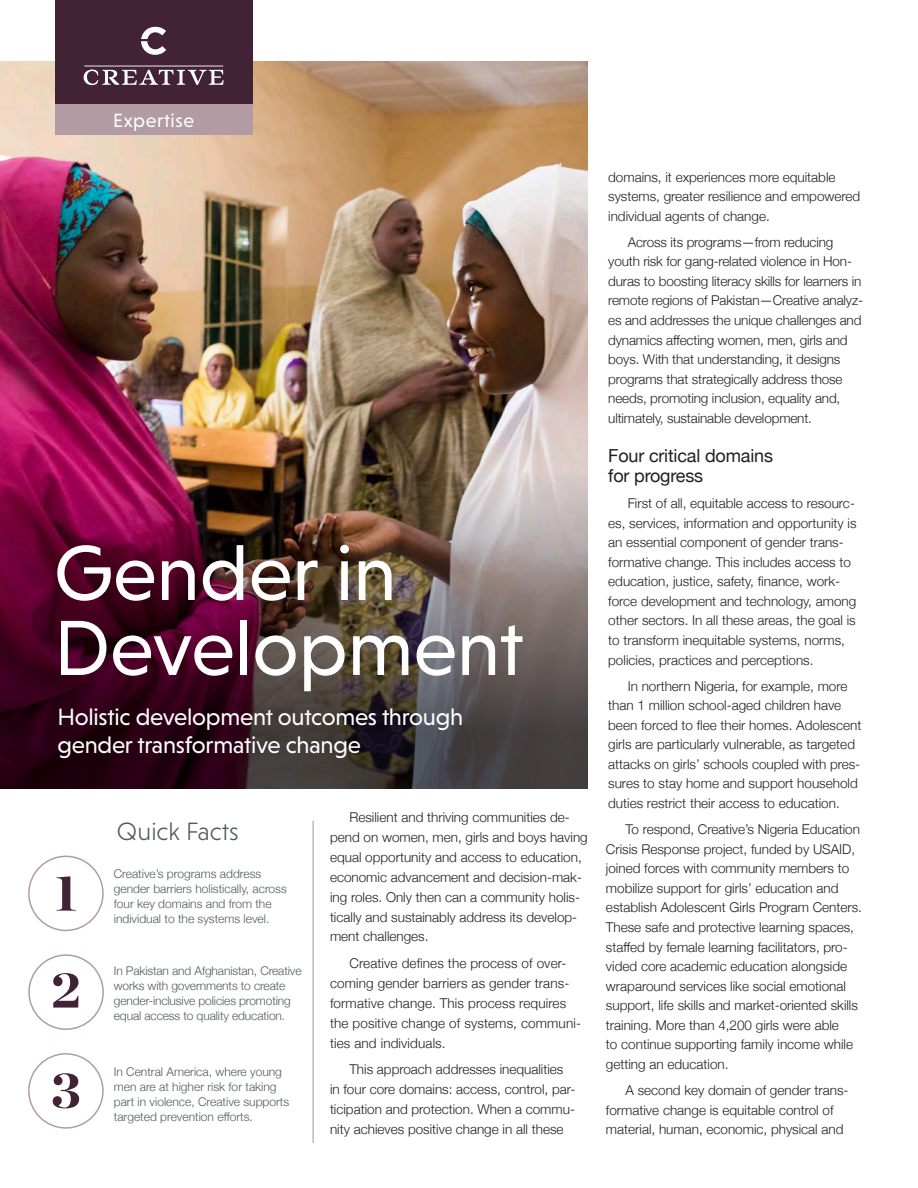
<style>
.page{position:relative;width:918px;height:1188px;background:#fff}
.page>*{position:absolute;margin:0;border:0;box-sizing:border-box;transform-origin:0 0}
.t1{font:79.5px/75px "Niveau Grotesk";color:#fff}
.t2{font:900 50.7px "Chronicle Display";color:#422335}
.t3{font:300 25.5px "Niveau Grotesk";color:#535860}
.t4{font:24px/28.5px "Niveau Grotesk";letter-spacing:-.01em;color:#fff}
.t5{font:19.5px "Niveau Grotesk";letter-spacing:.03em;color:#fff}
.t6{font:18px/19.5px "Helvetica Neue";letter-spacing:-.01em;color:#231f20}
.t7{font:300 13.5px/19.5px "Helvetica Neue";color:#231f20}
.t8{font:300 12px/15px "Helvetica Neue";color:#535860}
</style>
<div class="page">
<img style="left:0;top:62px;width:588px;height:409px">
<img style="left:0;top:471px;width:588px;height:318px">
<div style="left:55px;top:0;width:197px;height:105px;background:#422335"></div>
<svg style="left:141px;top:27px;width:25px;height:28px"></svg>
<svg style="left:84px;top:70px;width:140px;height:15px"></svg>
<hr style="left:84px;top:66px;width:139px;height:1px;background:#fff">
<div style="left:55px;top:104px;width:197px;height:31px;background:#b39ba3"></div>
<div style="left:28px;top:856px;width:76px;height:75px;border:2px solid #b39ba3;border-radius:50%"></div>
<div style="left:28px;top:954px;width:76px;height:76px;border:2px solid #b39ba3;border-radius:50%"></div>
<div style="left:28px;top:1053px;width:76px;height:76px;border:2px solid #b39ba3;border-radius:50%"></div>
<hr style="left:313px;top:821px;width:1px;height:322px;background:#9895ae">
<p class="t5" style="left:113px;top:109px;width:83px">Expertise</p>
<p class="t1" style="left:54px;top:535px;width:471px">Gender in<br>Development</p>
<p class="t4" style="left:57px;top:702px;width:407px">Holistic development outcomes through gender transformative change</p>
<p class="t2" style="left:55px;top:851px;width:24px">1</p>
<p class="t2" style="left:51px;top:948px;width:31px">2</p>
<p class="t2" style="left:51px;top:1048px;width:31px">3</p>
<p class="t3" style="left:117px;top:817px;width:123px">Quick Facts</p>
<p class="t7" style="left:330px;top:806px;width:259px;line-height:20px;text-indent:19px">Resilient and thriving communities de&shy;pend on women, men, girls and boys having equal opportunity and access to education, economic advancement and decision-mak&shy;ing roles. Only then can a community holis&shy;tically and sustainably address its develop&shy;ment challenges.</p>
<p class="t7" style="left:330px;top:952px;width:253px;line-height:20px;text-indent:19px">Creative defines the process of over&shy;coming gender barriers as gender trans&shy;formative change. This process requires the positive change of systems, communi&shy;ties and individuals.</p>
<p class="t7" style="left:330px;top:1059px;width:247px;line-height:20px;text-indent:19px">This approach addresses inequalities in four core domains: access, control, par&shy;ticipation and protection. When a commu&shy;nity achieves positive change in all these</p>
<p class="t8" style="left:114px;top:866px;width:174px">Creative’s programs address gender barriers holistically, across four key domains and from the individual to the systems level.</p>
<p class="t8" style="left:114px;top:963px;width:189px">In Pakistan and Afghanistan, Creative works with governments to create gender-inclusive policies promoting equal access to quality education.</p>
<p class="t8" style="left:114px;top:1063px;width:177px">In Central America, where young men are at higher risk for taking part in violence, Creative supports targeted prevention efforts.</p>
<p class="t7" style="left:608px;top:166px;width:254px">domains, it experiences more equitable systems, greater resilience and empowered individual agents of change.</p>
<p class="t7" style="left:608px;top:231px;width:256px;text-indent:19px">Across its programs—from reducing youth risk for gang-related violence in Hon&shy;duras to boosting literacy skills for learners in remote regions of Pakistan—Creative analyz&shy;es and addresses the unique challenges and dynamics affecting women, men, girls and boys. With that understanding, it designs programs that strategically address those needs, promoting inclusion, equality and, ultimately, sustainable development.</p>
<p class="t6" style="left:608px;top:447px;width:166px">Four critical domains for progress</p>
<p class="t7" style="left:608px;top:493px;width:250px;text-indent:19px">First of all, equitable access to resourc&shy;es, services, information and opportunity is an essential component of gender trans&shy;formative change. This includes access to education, justice, safety, finance, work&shy;force development and technology, among other sectors. In all these areas, the goal is to transform inequitable systems, norms, policies, practices and perceptions.</p>
<p class="t7" style="left:608px;top:675px;width:255px;text-indent:19px">In northern Nigeria, for example, more than 1 million school-aged children have been forced to flee their homes. Adolescent girls are particularly vulnerable, as targeted attacks on girls’ schools coupled with pres&shy;sures to stay home and support household duties restrict their access to education.</p>
<p class="t7" style="left:606px;top:819px;width:258px;text-indent:19px">To respond, Creative’s Nigeria Education Crisis Response project, funded by USAID, joined forces with community members to mobilize support for girls’ education and establish Adolescent Girls Program Centers.<br>These safe and protective learning spaces, staffed by female learning facilitators, pro&shy;vided core academic education alongside wraparound services like social emotional support, life skills and market-oriented skills training. More than 4,200 girls were able<br>to continue supporting family income while getting an education.</p>
<p class="t7" style="left:606px;top:1079px;width:244px;text-indent:19px">A second key domain of gender trans&shy;formative change is equitable control of material, human, economic, physical and</p>
</div>
